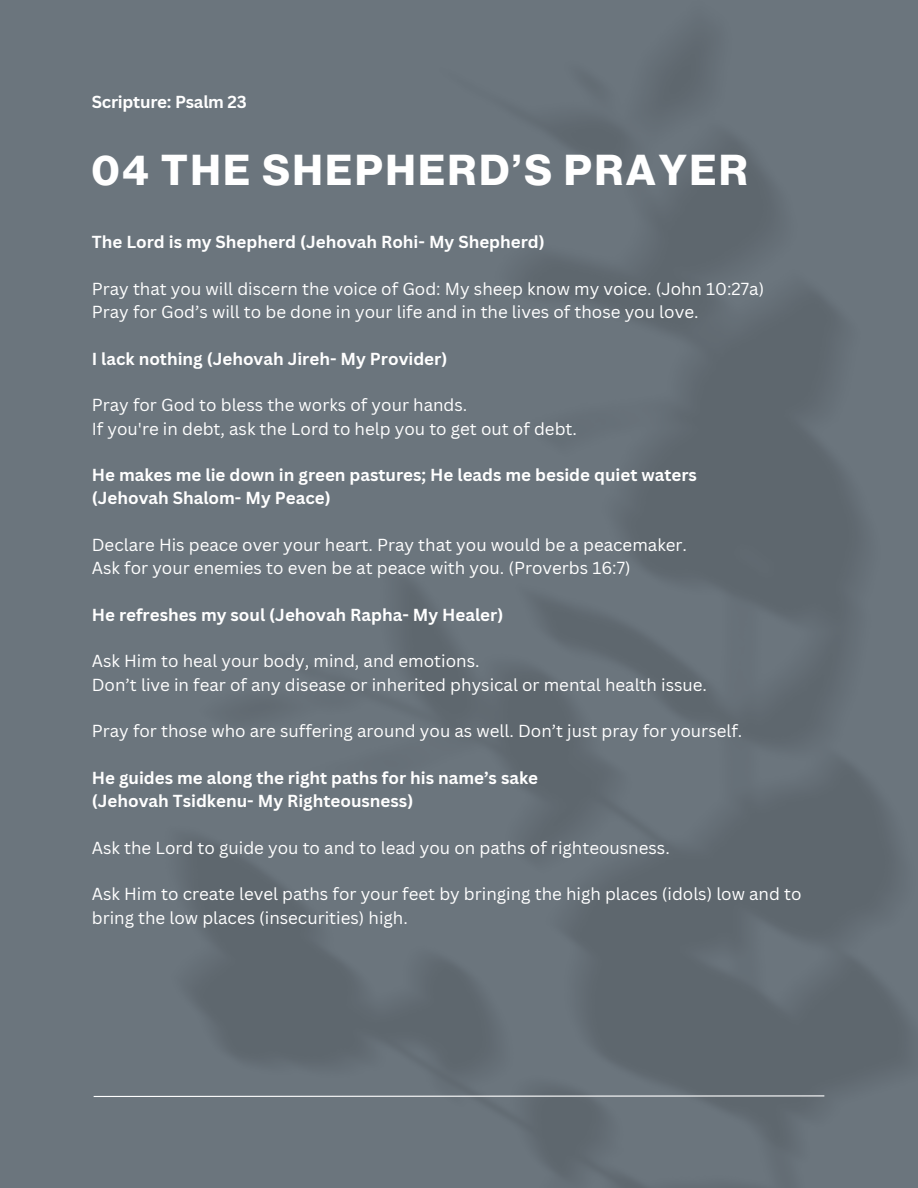
<style>
.page{position:relative;width:918px;height:1188px;background:#fff}
.page>*{position:absolute;margin:0;border:0;box-sizing:border-box;transform-origin:0 0}
.t1{font:700 42.3px "Neue Haas Display";letter-spacing:.07em;color:#fff}
.t2{font:16.95px/23.2px "Canva Sans";color:#fff}
.t3{font:700 16.95px "Canva Sans";color:#fff}
</style>
<div class="page">
<div style="left:0;top:0;width:918px;height:1188px;background:linear-gradient(to right,#6c767e,#646e75)"></div>
<svg style="left:93px;top:1095px;width:732px;height:3px;background:#a0a6ab"></svg>
<p class="t3" style="left:92px;top:90px;width:156px">Scripture: Psalm 23</p>
<p class="t1" style="left:92px;top:150px;width:657px">04 THE SHEPHERD’S PRAYER</p>
<p class="t3" style="left:92px;top:230px;width:455px">The Lord is my Shepherd (Jehovah Rohi- My Shepherd)</p>
<p class="t2" style="left:92px;top:277px;width:674px">Pray that you will discern the voice of God: My sheep know my voice. (John 10:27a)</p>
<p class="t2" style="left:92px;top:300px;width:608px">Pray for God’s will to be done in your life and in the lives of those you love.</p>
<p class="t3" style="left:92px;top:347px;width:357px">I lack nothing (Jehovah Jireh- My Provider)</p>
<p class="t2" style="left:92px;top:393px;width:377px">Pray for God to bless the works of your hands.</p>
<p class="t2" style="left:92px;top:416px;width:487px">If you're in debt, ask the Lord to help you to get out of debt.</p>
<p class="t3" style="left:92px;top:463px;width:607px">He makes me lie down in green pastures; He leads me beside quiet waters</p>
<p class="t3" style="left:92px;top:486px;width:240px">(Jehovah Shalom- My Peace)</p>
<p class="t2" style="left:92px;top:533px;width:597px">Declare His peace over your heart. Pray that you would be a peacemaker.</p>
<p class="t2" style="left:92px;top:556px;width:540px">Ask for your enemies to even be at peace with you. (Proverbs 16:7)</p>
<p class="t3" style="left:92px;top:603px;width:413px">He refreshes my soul (Jehovah Rapha- My Healer)</p>
<p class="t2" style="left:92px;top:649px;width:389px">Ask Him to heal your body, mind, and emotions.</p>
<p class="t2" style="left:92px;top:673px;width:617px">Don’t live in fear of any disease or inherited physical or mental health issue.</p>
<p class="t2" style="left:92px;top:719px;width:652px">Pray for those who are suffering around you as well. Don’t just pray for yourself.</p>
<p class="t3" style="left:92px;top:766px;width:448px">He guides me along the right paths for his name’s sake</p>
<p class="t3" style="left:92px;top:789px;width:323px">(Jehovah Tsidkenu- My Righteousness)</p>
<p class="t2" style="left:92px;top:836px;width:580px">Ask the Lord to guide you to and to lead you on paths of righteousness.</p>
<p class="t2" style="left:92px;top:882px;width:711px">Ask Him to create level paths for your feet by bringing the high places (idols) low and to bring the low places (insecurities) high.</p>
</div>
